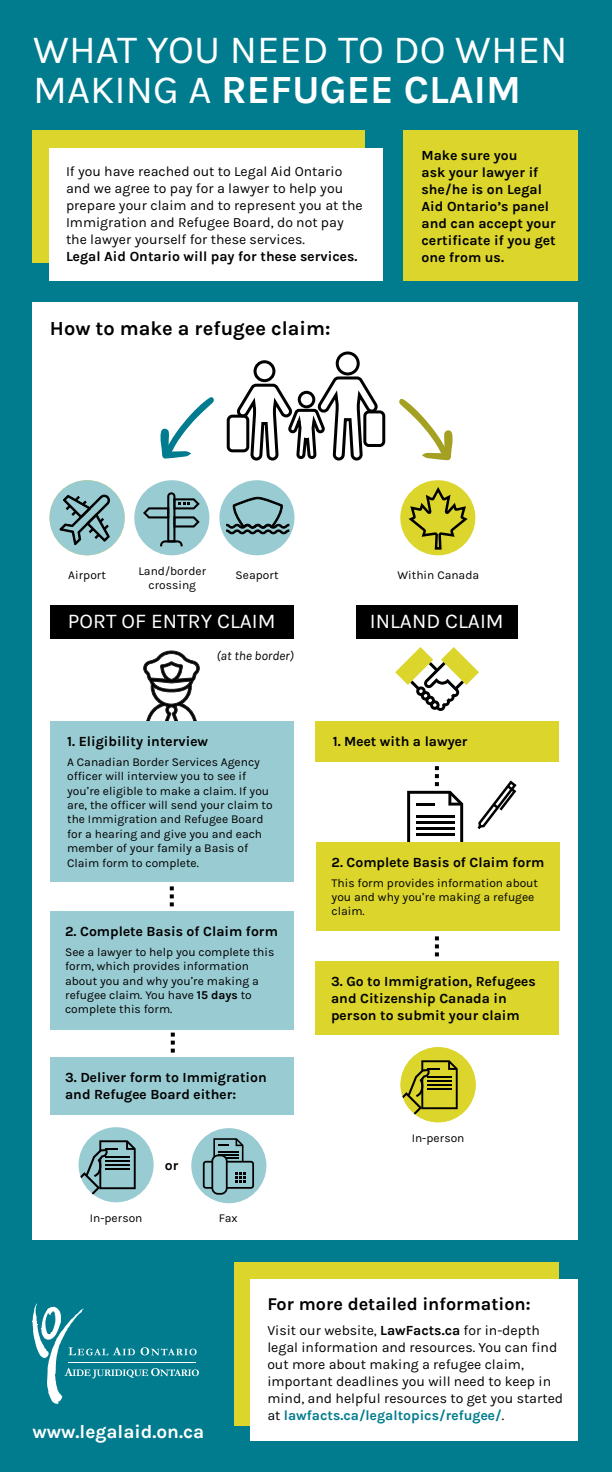
<style>
.page{position:relative;width:612px;height:1472px;background:#007c8e}
.page>*{position:absolute;margin:0;border:0;box-sizing:border-box;transform-origin:0 0}
.t1{font:40px/40px "Karla";color:#fff}
.t2{font:21px "Karla";color:#fff}
.t3{font:700 20px "Karla";color:#000}
.t4{font:700 19px "Karla";color:#fff}
.t5{font:700 18px "Karla";color:#000}
.t6{font:14px/17px "Karmilla";color:#000}
.t7{font:700 14px/16.8px "Karmilla";color:#000}
.t8{font:700 14px/17px "Karla";color:#000}
.t9{font:italic 13px "Karla";color:#000}
.t10{font:12px/14.4px "Karmilla";color:#000}
.s1{font-weight:700}
.s2{font-weight:700;color:#007c8e}
</style>
<div class="page">
<div style="left:33px;top:303px;width:545px;height:937px;background:#fff"></div>
<svg style="left:33px;top:1303px;width:166px;height:101px"></svg>
<div style="left:33px;top:130px;width:332px;height:133px;background:#dbd52c"></div>
<div style="left:49px;top:148px;width:333px;height:133px;background:#fff"></div>
<div style="left:404px;top:130px;width:174px;height:151px;background:#dbd52c"></div>
<svg style="left:143px;top:650px;width:57px;height:71px"></svg>
<div style="left:50px;top:605px;width:244px;height:33px;background:#000"></div>
<div style="left:356px;top:605px;width:162px;height:33px;background:#000"></div>
<div style="left:50px;top:721px;width:244px;height:161px;background:#99cbd2"></div>
<div style="left:50px;top:911px;width:244px;height:119px;background:#99cbd2"></div>
<div style="left:50px;top:1057px;width:244px;height:58px;background:#99cbd2"></div>
<div style="left:315px;top:721px;width:244px;height:40px;background:#dbd52c"></div>
<div style="left:79px;top:1127px;width:75px;height:75px;background:#99cbd2;border-radius:50%"></div>
<svg style="left:79px;top:1140px;width:57px;height:62px"></svg>
<div style="left:191px;top:1128px;width:75px;height:75px;background:#99cbd2;border-radius:50%"></div>
<svg style="left:203px;top:1138px;width:51px;height:57px"></svg>
<svg style="left:395px;top:647px;width:84px;height:64px"></svg>
<svg style="left:478px;top:781px;width:39px;height:48px"></svg>
<div style="left:316px;top:842px;width:244px;height:89px;background:#dbd52c"></div>
<div style="left:315px;top:961px;width:244px;height:74px;background:#dbd52c"></div>
<div style="left:234px;top:1263px;width:325px;height:163px;background:#dbd52c"></div>
<div style="left:251px;top:1280px;width:327px;height:161px;background:#fff"></div>
<div style="left:254px;top:360px;width:21px;height:22px;border:3px solid #000;border-radius:50%"></div>
<div style="left:227px;top:415px;width:22px;height:37px;border:3px solid #000;border-radius:4px"></div>
<div style="left:336px;top:351px;width:24px;height:24px;border:3px solid #000;border-radius:50%"></div>
<svg style="left:234px;top:375px;width:144px;height:86px"></svg>
<div style="left:363px;top:410px;width:22px;height:37px;border:3px solid #000;border-radius:4px"></div>
<div style="left:401px;top:1047px;width:75px;height:75px;background:#dbd52c;border-radius:50%"></div>
<svg style="left:401px;top:1060px;width:57px;height:62px"></svg>
<div style="left:50px;top:480px;width:75px;height:75px;background:#99cbd2;border-radius:50%"></div>
<svg style="left:59px;top:494px;width:51px;height:52px"></svg>
<div style="left:219px;top:480px;width:76px;height:75px;background:#99cbd2;border-radius:50%"></div>
<svg style="left:226px;top:496px;width:64px;height:39px"></svg>
<div style="left:134px;top:480px;width:75px;height:75px;background:#99cbd2;border-radius:50%"></div>
<svg style="left:143px;top:492px;width:57px;height:54px"></svg>
<div style="left:400px;top:480px;width:75px;height:75px;background:#dbd52c;border-radius:50%"></div>
<svg style="left:406px;top:486px;width:64px;height:65px"></svg>
<svg style="left:399px;top:398px;width:54px;height:62px"></svg>
<svg style="left:160px;top:397px;width:54px;height:62px"></svg>
<svg style="left:170px;top:886px;width:4px;height:20px"></svg>
<svg style="left:435px;top:936px;width:4px;height:20px"></svg>
<svg style="left:407px;top:766px;width:56px;height:76px"></svg>
<svg style="left:171px;top:1032px;width:4px;height:21px"></svg>
<h1 class="t1" style="left:33px;top:30px;width:536px">WHAT YOU NEED TO DO WHEN<br>MAKING A <span class="s1">REFUGEE CLAIM</span></h1>
<p class="t6" style="left:66px;top:163px;width:298px">If you have reached out to Legal Aid Ontario and we agree to pay for a lawyer to help you prepare your claim and to represent you at the Immigration and Refugee Board, do not pay the lawyer yourself for these services.</p>
<p class="t7" style="left:66px;top:248px;width:293px">Legal Aid Ontario will pay for these services.</p>
<h3 class="t3" style="left:50px;top:316px;width:282px">How to make a refugee claim:</h3>
<p class="t8" style="left:422px;top:147px;width:136px">Make sure you<br>ask your lawyer if she/he is on Legal<br>Aid Ontario’s panel and can accept your certificate if you get one from us.</p>
<p class="t10" style="left:138px;top:564px;width:69px;line-height:14px;text-align:center">Land/border crossing</p>
<p class="t10" style="left:68px;top:567px;width:39px">Airport</p>
<p class="t10" style="left:236px;top:567px;width:44px">Seaport</p>
<p class="t10" style="left:398px;top:568px;width:83px">Within Canada</p>
<h2 class="t2" style="left:68px;top:610px;width:209px">PORT OF ENTRY CLAIM</h2>
<h2 class="t2" style="left:370px;top:610px;width:135px">INLAND CLAIM</h2>
<p class="t9" style="left:217px;top:649px;width:79px">(at the border)</p>
<p class="t7" style="left:67px;top:733px;width:143px">1. Eligibility interview</p>
<p class="t10" style="left:67px;top:755px;width:207px">A Canadian Border Services Agency officer will interview you to see if you’re eligible to make a claim. If you are, the officer will send your claim to the Immigration and Refugee Board for a hearing and give you and each member of your family a Basis of Claim form to complete.</p>
<p class="t7" style="left:65px;top:924px;width:214px">2. Complete Basis of Claim form</p>
<p class="t10" style="left:65px;top:945px;width:211px">See a lawyer to help you complete this form, which provides information about you and why you’re making a refugee claim. You have <span class="s1">15 days</span> to complete this form.</p>
<p class="t7" style="left:65px;top:1069px;width:203px">3. Deliver form to Immigration and Refugee Board either:</p>
<p class="t7" style="left:165px;top:1157px;width:15px">or</p>
<p class="t10" style="left:90px;top:1211px;width:54px">In-person</p>
<p class="t10" style="left:219px;top:1211px;width:20px">Fax</p>
<p class="t7" style="left:333px;top:733px;width:137px">1. Meet with a lawyer</p>
<p class="t7" style="left:332px;top:854px;width:214px">2. Complete Basis of Claim form</p>
<p class="t10" style="left:332px;top:875px;width:208px">This form provides information about you and why you’re making a refugee claim.</p>
<p class="t7" style="left:331px;top:973px;width:206px">3. Go to Immigration, Refugees and Citizenship Canada in person to submit your claim</p>
<p class="t10" style="left:412px;top:1131px;width:54px">In-person</p>
<h3 class="t4" style="left:32px;top:1420px;width:173px">www.legalaid.on.ca</h3>
<h3 class="t5" style="left:267px;top:1293px;width:265px">For more detailed information:</h3>
<p class="t6" style="left:267px;top:1321px;width:297px">Visit our website, <span class="s1">LawFacts.ca</span> for in-depth legal information and resources. You can find out more about making a refugee claim, important deadlines you will need to keep in mind, and helpful resources to get you started at <span class="s2">lawfacts.ca/legaltopics/refugee/</span>.</p>
</div>
